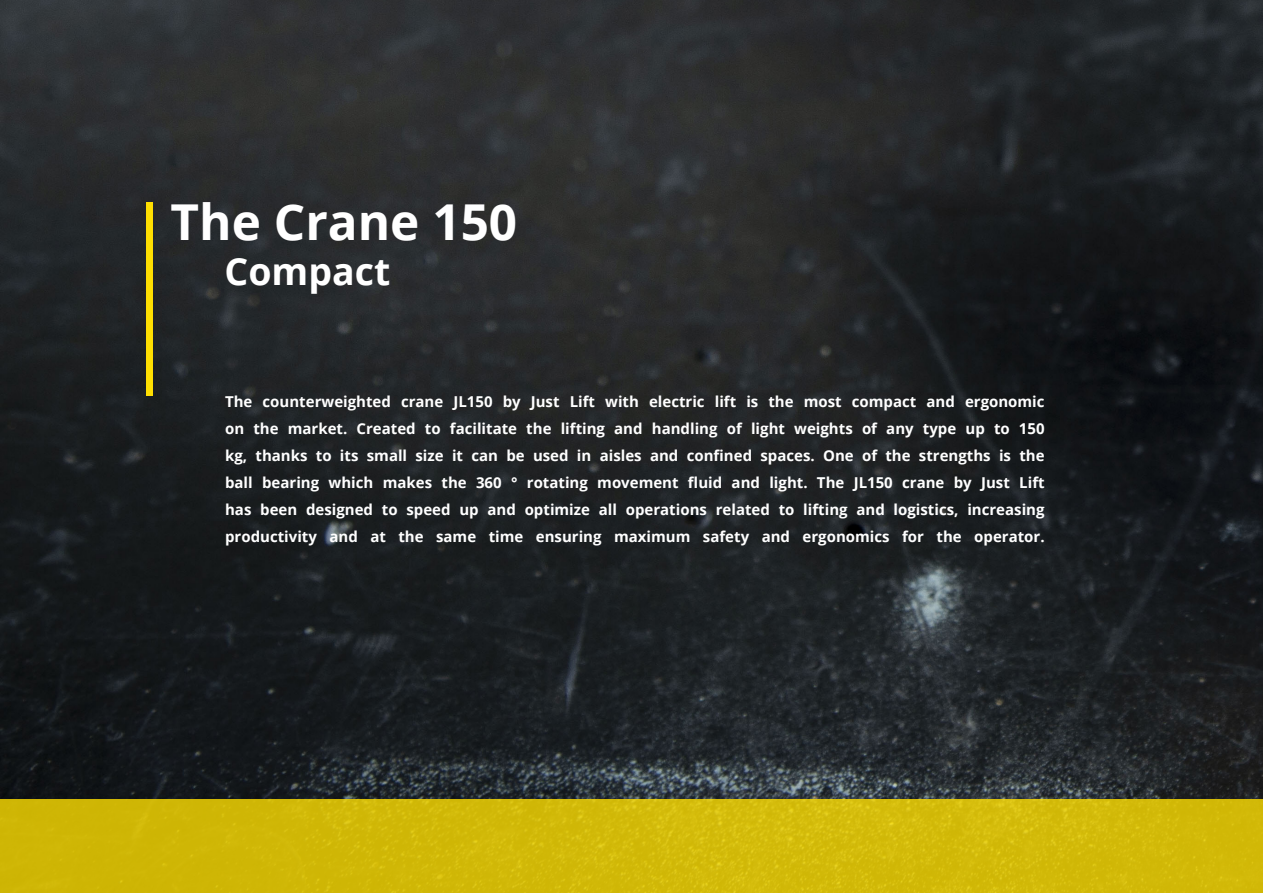
<style>
.page{position:relative;width:1263px;height:893px;background:#fff}
.page>*{position:absolute;margin:0;border:0;box-sizing:border-box;transform-origin:0 0}
.t1{font:700 49.5px "Open Sans";color:#fff}
.t2{font:700 37.5px "Open Sans";color:#fff}
.t3{font:700 15px/27px "Open Sans";color:#fff;text-align:justify}
</style>
<div class="page">
<img style="left:0;top:0;width:1263px;height:799px">
<div style="left:147px;top:202px;width:6px;height:193px;background:#ffdf01"></div>
<div style="left:0;top:799px;width:1263px;height:94px;background:#d1b808"></div>
<p class="t1" style="left:171px;top:187px;width:348px">The Crane 150</p>
<p class="t2" style="left:225px;top:245px;width:167px">Compact</p>
<p class="t3" style="left:225px;top:388px;width:821px">The counterweighted crane JL150 by Just Lift with electric lift is the most compact and ergonomic on the market. Created to facilitate the lifting and handling of light weights of any type up to 150 kg, thanks to its small size it can be used in aisles and confined spaces. One of the strengths is the ball bearing which makes the 360 ° rotating movement fluid and light. The JL150 crane by Just Lift has been designed to speed up and optimize all operations related to lifting and logistics, increasing productivity and at the same time ensuring maximum safety and ergonomics for the operator.</p>
</div>
